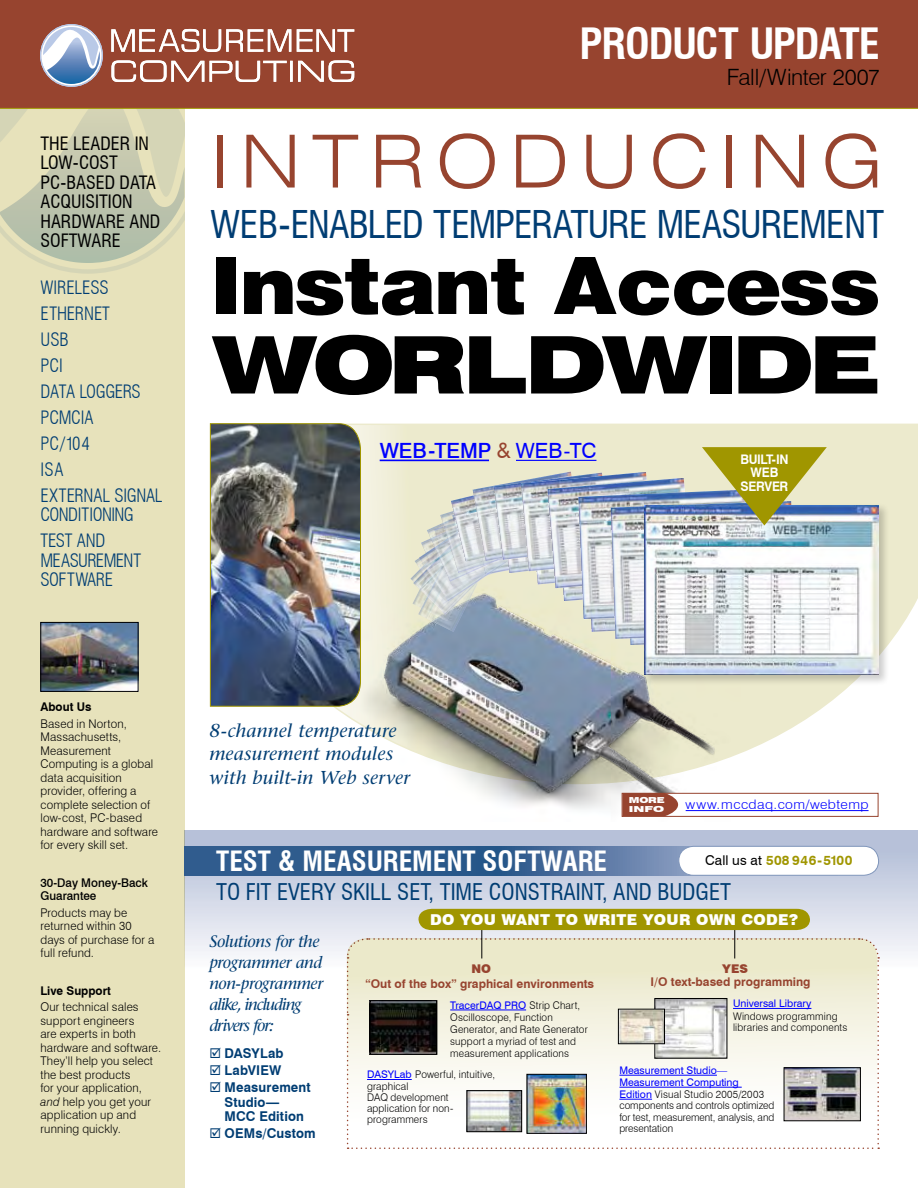
<style>
.page{position:relative;width:918px;height:1188px;background:#fff}
.page>*{position:absolute;margin:0;border:0;box-sizing:border-box;transform-origin:0 0}
.t1{font:900 79.2px "Swiss 721 BT";color:#000;scale:1.07 1}
.t2{font:900 expanded 79.2px "Swiss 721 BT";letter-spacing:-.04em;color:#000}
.t3{font:300 expanded 73.05px "Swiss 721 BT";letter-spacing:.16em;color:#97442f}
.t4{font:700 condensed 42.15px "Swiss 721 BT";color:#fff}
.t5{font:condensed 37.35px "Swiss 721 BT";color:#003d73}
.t6{font:700 condensed 27.3px "Swiss 721 BT";color:#fff}
.t7{font:condensed 22.5px "Swiss 721 BT";color:#003d73}
.t8{font:300 22.5px "Swiss 721 BT";letter-spacing:-.02em;color:#000}
.t9{font:500 21px "Swiss 721 BT";color:#00f}
.t10{font:italic 18.6px/23.7px "Stone Serif";letter-spacing:.015em;color:#003d73}
.t11{font:300 condensed 18px/26px "Swiss 721 BT";color:#003d73}
.t12{font:condensed 18px/19.5px "Swiss 721 BT";color:#000}
.t13{font:300 condensed 18px/19.5px "Swiss 721 BT";letter-spacing:-.02em;color:#003d73}
.t14{font:italic 16.5px/21px "Stone Serif";letter-spacing:-.035em;color:#003d73}
.t15{font:900 15px "Swiss 721 BT";letter-spacing:.02em;color:#fff}
.t16{font:700 13.5px/14.1px "Swiss 721 BT";letter-spacing:.01em;color:#003d73}
.t17{font:700 13.5px "Swiss 721 BT";letter-spacing:.02em;color:#a09600}
.t18{font:300 13.2px "Swiss 721 BT";letter-spacing:.03em;color:#00f;scale:1.06 1}
.t19{font:700 13.2px/13.5px "Swiss 721 BT";letter-spacing:-.03em;color:#fff;text-align:center;scale:.93 1}
.t20{font:300 12px/13.5px "Swiss 721 BT";letter-spacing:.015em;color:#000}
.t21{font:700 12px "Swiss 721 BT";color:#97442f}
.t22{font:500 12px/13.5px "Swiss 721 BT";color:#000}
.t23{font:700 12px "Swiss 721 BT";color:#000}
.t24{font:900 12px "Swiss 721 BT";color:#97442f}
.t25{font:300 10.5px/11.2px "Swiss 721 BT";letter-spacing:.015em;color:#000;scale:.96 1}
.t26{font:10.5px "Swiss 721 BT";color:#00f}
.t27{font:900 expanded 8.25px/8.2px "Swiss 721 BT";color:#fff;scale:1.05 1}
.s1{font-weight:400;color:#97442f}
.s2{font-weight:400}
.s3{font-style:italic}
.s4{font-weight:400;color:#000}
.s5{font-weight:400;color:#00f}
</style>
<div class="page">
<svg style="left:209px;top:423px;width:709px;height:331px"></svg>
<div style="left:184px;top:831px;width:734px;height:155px;background:linear-gradient(to bottom,#aeb9d4,#fff)"></div>
<div style="left:0;top:108px;width:184px;height:1080px;background:#e7e2bb"></div>
<img style="left:210px;top:423px;width:151px;height:283px">
<img style="left:334px;top:568px;width:406px;height:248px">
<div style="left:0;top:0;width:918px;height:108px;background:#97442f"></div>
<hr style="left:0;top:108px;width:918px;height:1px;background:#a09600">
<svg style="left:346px;top:909px;width:533px;height:240px"></svg>
<img style="left:656px;top:1000px;width:69px;height:57px">
<div style="left:654px;top:998px;width:73px;height:61px;border:1px solid #000"></div>
<img style="left:786px;top:1069px;width:73px;height:50px">
<div style="left:784px;top:1067px;width:77px;height:54px;border:1px solid #000"></div>
<img style="left:528px;top:1076px;width:57px;height:56px">
<div style="left:526px;top:1074px;width:61px;height:60px;border:1px solid #000"></div>
<img style="left:371px;top:1002px;width:64px;height:51px">
<div style="left:369px;top:1000px;width:68px;height:55px;border:1px solid #000"></div>
<hr style="left:450px;top:1010px;width:76px;height:1px;background:#00f">
<hr style="left:733px;top:1008px;width:78px;height:1px;background:#00f">
<hr style="left:619px;top:1075px;width:98px;height:1px;background:#00f">
<hr style="left:619px;top:1087px;width:123px;height:1px;background:#00f">
<hr style="left:619px;top:1099px;width:33px;height:1px;background:#00f">
<hr style="left:367px;top:1079px;width:45px;height:1px;background:#00f">
<img style="left:620px;top:1011px;width:43px;height:31px">
<div style="left:618px;top:1009px;width:47px;height:35px;border:1px solid #000"></div>
<img style="left:468px;top:1092px;width:52px;height:38px">
<div style="left:466px;top:1090px;width:56px;height:42px;border:1px solid #000"></div>
<div style="left:622px;top:793px;width:256px;height:24px;background:#fff;border:1px solid #97442f"></div>
<svg style="left:622px;top:793px;width:56px;height:23px"></svg>
<hr style="left:686px;top:810px;width:183px;height:1px;background:#00f">
<hr style="left:380px;top:460px;width:109px;height:1px;background:#00f">
<svg style="left:0;top:24px;width:354px;height:250px"></svg>
<img style="left:42px;top:624px;width:94px;height:66px">
<div style="left:40px;top:622px;width:98px;height:70px;border:1px solid #000"></div>
<div style="left:642px;top:503px;width:254px;height:189px;background:#000;opacity:.2"></div>
<img style="left:645px;top:505px;width:233px;height:170px">
<img style="left:410px;top:447px;width:417px;height:198px">
<svg style="left:184px;top:846px;width:505px;height:30px;background:#3b6494"></svg>
<div style="left:679px;top:846px;width:200px;height:29px;background:#fff;border-radius:15px"></div>
<div style="left:678px;top:846px;width:201px;height:30px;border:1px solid #8096bb;border-radius:15px"></div>
<h3 class="t12" style="left:40px;top:134px;width:119px">THE LEADER IN<br>LOW-COST<br>PC -BASED DATA<br>ACQUISITION<br>HARDWARE AND<br>SOFTWARE</h3>
<h3 class="t11" style="left:40px;top:274px;width:84px">WIRELESS<br>ETHERNET<br>USB<br>PCI<br>DATA LOGGERS<br>PCMCIA<br>PC/104<br>ISA<br>EXTERN</h3>
<h3 class="t11" style="left:93px;top:482px;width:69px">AL SIGNAL</h3>
<h3 class="t11" style="left:40px;top:502px;width:95px;text-indent:52px">ONING<br>TEST AND</h3>
<h3 class="t13" style="left:40px;top:550px;width:102px">MEASUREMENT<br>SOFTWARE</h3>
<h3 class="t11" style="left:40px;top:502px;width:26px">CONDITI</h3>
<h3 class="t4" style="left:580px;top:18px;width:297px">PRO DUCT UPDATE</h3>
<h3 class="t8" style="left:727px;top:63px;width:155px">Fall/Winter 2007</h3>
<h2 class="t3" style="left:210px;top:118px;width:673px">INTRODUCING</h2>
<h3 class="t5" style="left:210px;top:202px;width:100px">WEB-ENABLE</h3>
<h3 class="t5" style="left:402px;top:202px;width:52px">D TEMPERATURE</h3>
<h3 class="t5" style="left:657px;top:202px;width:22px">MEASUREMENT</h3>
<h1 class="t1" style="left:210px;top:238px;width:628px">INSTANT ACCESS</h1>
<h1 class="t2" style="left:216px;top:317px;width:663px">wORLDWIDE</h1>
<h3 class="t9" style="left:380px;top:438px;width:204px">web-temp <span class="s1">&amp;</span> <span class="s2">web-tc</span></h3>
<p class="t19" style="left:740px;top:452px;width:53px">BUILT-IN<br>WEB<br>SERVER</p>
<p class="t23" style="left:40px;top:700px;width:52px">About Us</p>
<p class="t20" style="left:40px;top:716px;width:119px">Based in Norton,<br>Massachusetts,<br>Measurement<br>Computing is a global data acquisition provider, offering a complete selection of low-cost, PC-based hardware and software for every skill set.</p>
<p class="t22" style="left:40px;top:875px;width:109px">30-Day Money-Back<br>Guarantee</p>
<p class="t20" style="left:40px;top:905px;width:116px">Products may be returned within 30 days of purchase for a full refund.</p>
<p class="t23" style="left:40px;top:983px;width:72px">Live Support</p>
<p class="t20" style="left:40px;top:1000px;width:122px">Our technical sales support engineers<br>are experts in both hardware and software.<br>They’ll help you select the best products<br>for your application, <span class="s3">and</span> help you get your application up and running quickly.</p>
<h3 class="t10" style="left:209px;top:718px;width:202px">8-channel temperature measurement modules with built-in Web server</h3>
<p class="t27" style="left:629px;top:796px;width:35px">MORE<br>INFO</p>
<p class="t18" style="left:686px;top:797px;width:174px">www.mccdaq.com/webtemp</p>
<h3 class="t6" style="left:216px;top:845px;width:342px">TEST &amp; MEASUREMENT SOFTWARE</h3>
<p class="t17" style="left:705px;top:852px;width:149px"><span class="s4">Call us at</span> 508 946-5100</p>
<h3 class="t7" style="left:216px;top:878px;width:516px">TO FIT EVERY SKILL SET, TIME CONSTRAINT, AND BUDGET</h3>
<h3 class="t14" style="left:209px;top:931px;width:115px">Solutions for the programmer and non-programmer alike, including drivers for:</h3>
<p class="t16" style="left:209px;top:1046px;width:76px">☑ DASYLab</p>
<p class="t16" style="left:209px;top:1063px;width:74px">☑ LabVIEW</p>
<p class="t16" style="left:225px;top:1080px;width:88px;text-indent:-15px">☑ Measurement<br>Studio—<br>MCC Edition</p>
<p class="t16" style="left:209px;top:1126px;width:108px">☑ OEMs/Custom</p>
<p class="t15" style="left:430px;top:910px;width:370px">DO YOU WANT TO WRITE YOUR OWN CODE?</p>
<p class="t24" style="left:472px;top:962px;width:11px">NO</p>
<p class="t21" style="left:365px;top:976px;width:230px">“Out of the box” graphical environments</p>
<p class="t24" style="left:722px;top:962px;width:26px">YES</p>
<p class="t21" style="left:651px;top:975px;width:162px">I/O text-based programming</p>
<p class="t25" style="left:450px;top:999px;width:145px;line-height:12px"><span class="s5">TracerDAQ PRO</span> Strip Chart,<br>Oscilloscope, Function<br>Generator, and Rate Generator support a myriad of test and measurement applications</p>
<p class="t26" style="left:733px;top:997px;width:80px">Universal Library</p>
<p class="t25" style="left:733px;top:1011px;width:121px">Windows programming libraries and components</p>
<p class="t25" style="left:619px;top:1065px;width:163px"><span class="s5">Measurement Studio—<br>Measurement Computing<br>Edition</span> Visual Studio 2005/2003 components and controls optimized for test, measurement, analysis, and presentation</p>
<p class="t25" style="left:367px;top:1069px;width:135px"><span class="s5">DASYLab</span> Powerful, intuitive, graphical<br>DAQ development application for non&shy;programmers</p>
</div>
